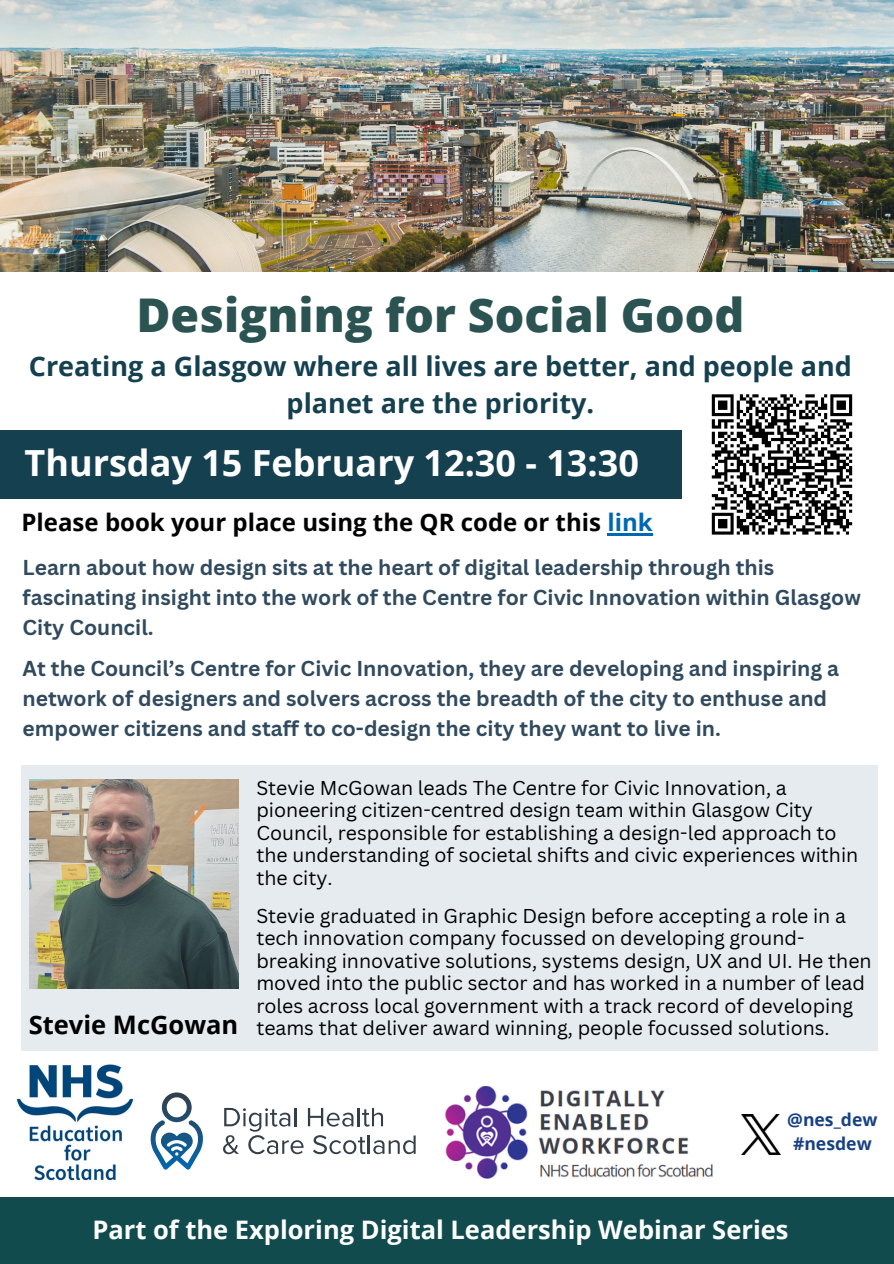
<style>
.page{position:relative;width:894px;height:1264px;background:#fff}
.page>*{position:absolute;margin:0;border:0;box-sizing:border-box;transform-origin:0 0}
.t1{font:800 46.5px "Open Sans";color:#2b5351}
.t2{font:700 36px "Open Sans";color:#fff}
.t3{font:700 27px/37.2px "Open Sans";color:#154050;text-align:center}
.t4{font:700 25.5px "Open Sans";color:#fff}
.t5{font:700 25.5px "Open Sans";color:#000}
.t6{font:700 24px "Open Sans";color:#000}
.t7{font:700 21px/30px "Canva Sans";color:#314a5e}
.t8{font:19.5px/22.5px "Canva Sans";color:#000}
.t9{font:700 17.55px "Open Sans";color:#184183}
.s1{color:#0068b3}
</style>
<div class="page">
<div style="left:0;top:1196px;width:893px;height:67px;background:#114b4d"></div>
<div style="left:0;top:430px;width:680px;height:69px;background:#154050"></div>
<img style="left:16px;top:1064px;width:118px;height:117px">
<svg style="left:223px;top:1107px;width:192px;height:47px"></svg>
<svg style="left:151px;top:1092px;width:52px;height:77px"></svg>
<img style="left:741px;top:1114px;width:39px;height:39px">
<img style="left:445px;top:1086px;width:268px;height:92px">
<img style="left:0;top:0;width:893px;height:271px">
<svg style="left:22px;top:765px;width:855px;height:285px;background:#d4d9da"></svg>
<hr style="left:607px;top:533px;width:45px;height:3px;background:#0068b3">
<svg style="left:711px;top:394px;width:142px;height:141px"></svg>
<p class="t1" style="left:136px;top:282px;width:609px">Designing for Social Good</p>
<p class="t3" style="left:29px;top:347px;width:824px">Creating a Glasgow where all lives are better, and people and planet are the priority.</p>
<p class="t2" style="left:24px;top:437px;width:615px">Thursday 15 February 12:30 - 13:30</p>
<p class="t6" style="left:22px;top:506px;width:632px">Please book your place using the QR code or this <span class="s1">link</span></p>
<p class="t7" style="left:23px;top:552px;width:839px">Learn about how design sits at the heart of digital leadership through this fascinating insight into the work of the Centre for Civic Innovation within Glasgow<br>City Council.</p>
<p class="t7" style="left:23px;top:653px;width:817px">At the Council’s Centre for Civic Innovation, they are developing and inspiring a network of designers and solvers across the breadth of the city to enthuse and empower citizens and staff to co-design the city they want to live in.</p>
<p class="t8" style="left:256px;top:775px;width:603px">Stevie McGowan leads The Centre for Civic Innovation, a pioneering citizen-centred design team within Glasgow City Council, responsible for establishing a design-led approach to the understanding of societal shifts and civic experiences within the city.</p>
<p class="t8" style="left:256px;top:904px;width:616px">Stevie graduated in Graphic Design before accepting a role in a tech innovation company focussed on developing ground&shy;breaking innovative solutions, systems design, UX and UI. He then moved into the public sector and has worked in a number of lead roles across local government with a track record of developing</p>
<p class="t5" style="left:29px;top:1007px;width:211px">Stevie McGowan</p>
<p class="t8" style="left:256px;top:1016px;width:574px">teams that deliver award winning, people focussed solutions.</p>
<p class="t9" style="left:787px;top:1106px;width:92px">@nes_dew</p>
<p class="t9" style="left:792px;top:1130px;width:80px">#nesdew</p>
<p class="t4" style="left:92px;top:1211px;width:697px">Part of the Exploring Digital Leadership Webinar Series</p>
</div>
